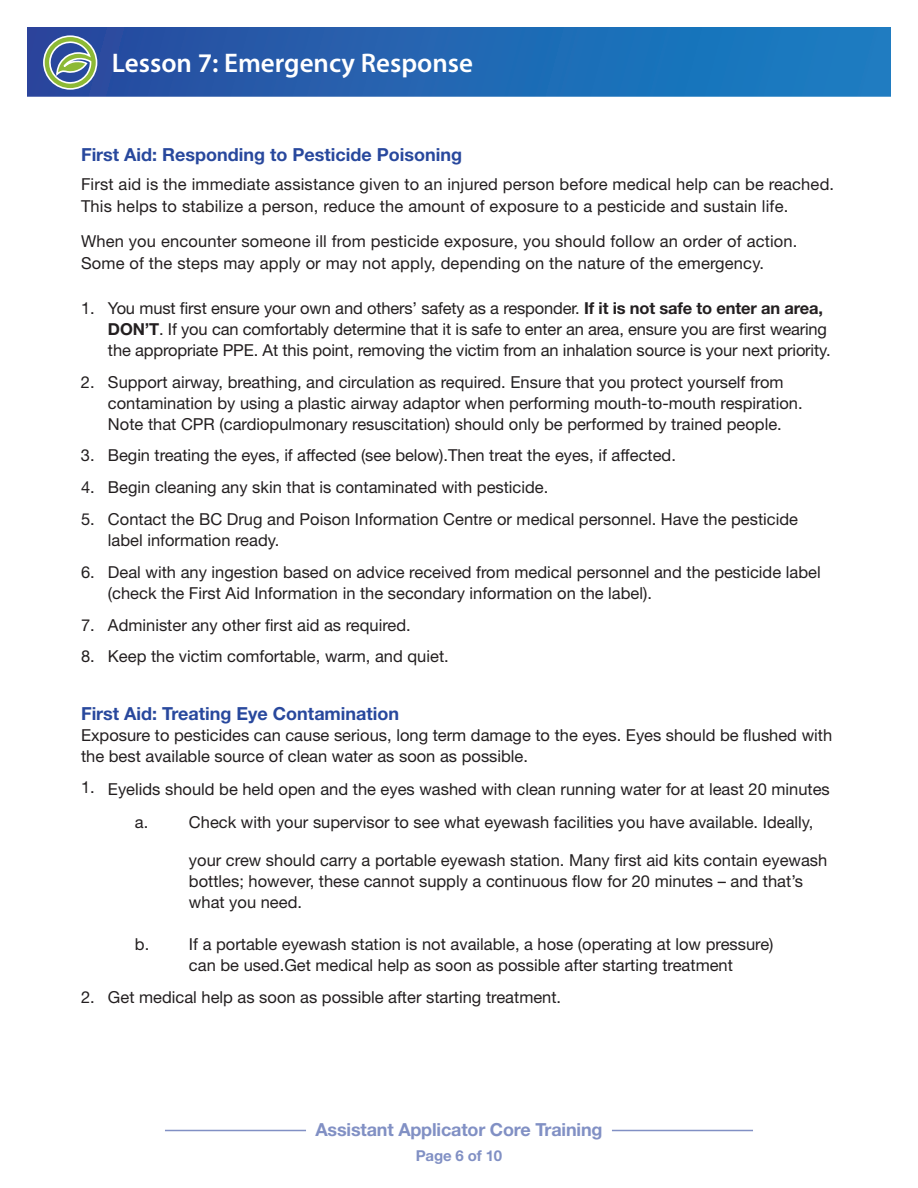
<style>
.page{position:relative;width:918px;height:1188px;background:#fff}
.page>*{position:absolute;margin:0;border:0;box-sizing:border-box;transform-origin:0 0}
.t1{font:600 27px "Myriad Pro";color:#fff}
.t2{font:700 18px "Helvetica Neue LT Std";color:#28489d}
.t3{font:700 18px "Helvetica Neue LT Std";letter-spacing:-.01em;color:#8190c4}
.t4{font:16.5px/21px "Helvetica Neue LT Std";color:#231f20}
.t5{font:700 15px "Helvetica Neue LT Std";letter-spacing:-.01em;color:#8190c4}
.s1{font-weight:700}
</style>
<div class="page">
<hr style="left:165px;top:1130px;width:141px;height:1px;background:#8190c4">
<hr style="left:612px;top:1130px;width:141px;height:1px;background:#8190c4">
<svg style="left:27px;top:27px;width:864px;height:70px;background:#2167b2"></svg>
<svg style="left:42px;top:35px;width:56px;height:56px;background:#749093"></svg>
<h1 class="t1" style="left:112px;top:45px;width:363px">Lesson 7: Emergency Response</h1>
<p class="t2" style="left:81px;top:144px;width:383px">First Aid: Responding to Pesticide Poisoning</p>
<p class="t4" style="left:81px;top:173px;width:755px;line-height:21.8px">First aid is the immediate assistance given to an injured person before medical help can be reached.<br>This helps to stabilize a person, reduce the amount of exposure to a pesticide and sustain life.</p>
<p class="t4" style="left:81px;top:230px;width:718px;line-height:21.8px">When you encounter someone ill from pesticide exposure, you should follow an order of action.<br>Some of the steps may apply or may not apply, depending on the nature of the emergency.</p>
<p class="t4" style="left:108px;top:297px;width:724px;text-indent:-27px">1. You must first ensure your own and others’ safety as a responder. <span class="s1">If it is not safe to enter an area,<br>DON’T</span>. If you can comfortably determine that it is safe to enter an area, ensure you are first wearing the appropriate PPE. At this point, removing the victim from an inhalation source is your next priority.</p>
<p class="t4" style="left:108px;top:371px;width:696px;text-indent:-27px">2. Support airway, breathing, and circulation as required. Ensure that you protect yourself from contamination by using a plastic airway adaptor when performing mouth-to-mouth respiration.<br>Note that CPR (cardiopulmonary resuscitation) should only be performed by trained people.</p>
<p class="t4" style="left:81px;top:445px;width:597px">3. Begin treating the eyes, if affected (see below).Then treat the eyes, if affected.</p>
<p class="t4" style="left:81px;top:477px;width:469px">4. Begin cleaning any skin that is contaminated with pesticide.</p>
<p class="t4" style="left:108px;top:508px;width:692px;text-indent:-27px">5. Contact the BC Drug and Poison Information Centre or medical personnel. Have the pesticide label information ready.</p>
<p class="t4" style="left:108px;top:561px;width:714px;text-indent:-27px">6. Deal with any ingestion based on advice received from medical personnel and the pesticide label (check the First Aid Information in the secondary information on the label).</p>
<p class="t4" style="left:81px;top:614px;width:331px">7. Administer any other first aid as required.</p>
<p class="t4" style="left:81px;top:646px;width:369px">8. Keep the victim comfortable, warm, and quiet.</p>
<p class="t2" style="left:81px;top:702px;width:320px">First Aid: Treating Eye Contamination</p>
<p class="t4" style="left:81px;top:724px;width:753px">Exposure to pesticides can cause serious, long term damage to the eyes. Eyes should be flushed with the best available source of clean water as soon as possible.</p>
<p class="t4" style="left:135px;top:772px;width:696px;line-height:32.7px;text-indent:-54px">1. Eyelids should be held open and the eyes washed with clean running water for at least 20 minutes a.</p>
<p class="t4" style="left:189px;top:811px;width:626px">Check with your supervisor to see what eyewash facilities you have available. Ideally,</p>
<p class="t4" style="left:189px;top:850px;width:640px">your crew should carry a portable eyewash station. Many first aid kits contain eyewash bottles; however, these cannot supply a continuous flow for 20 minutes – and that’s what you need.</p>
<p class="t4" style="left:135px;top:934px;width:16px">b.</p>
<p class="t4" style="left:189px;top:934px;width:586px">If a portable eyewash station is not available, a hose (operating at low pressure) can be used.Get medical help as soon as possible after starting treatment</p>
<p class="t4" style="left:81px;top:986px;width:482px">2. Get medical help as soon as possible after starting treatment.</p>
<p class="t3" style="left:316px;top:1118px;width:288px">Assistant Applicator Core Training</p>
<p class="t5" style="left:416px;top:1146px;width:88px">Page 6 of 10</p>
</div>
